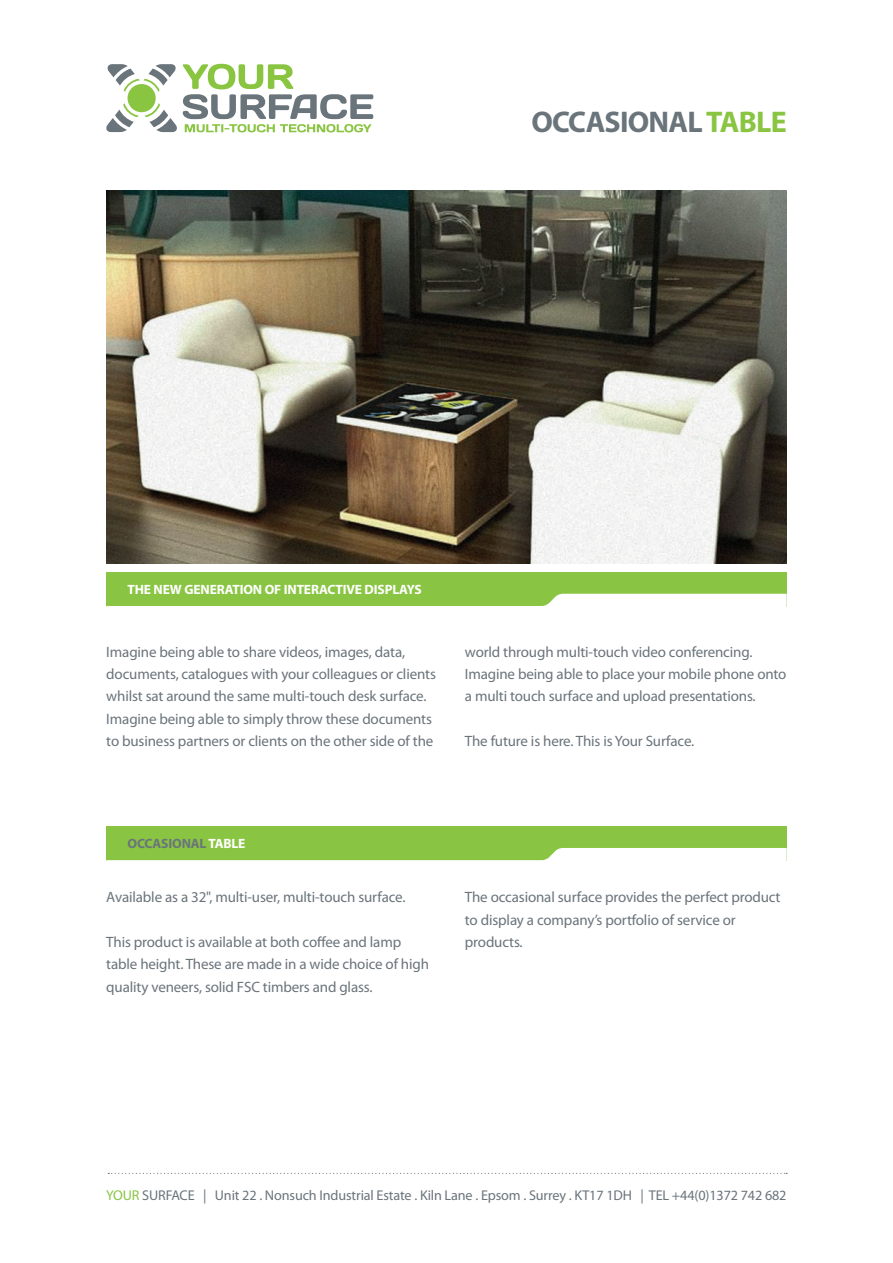
<style>
.page{position:relative;width:893px;height:1263px;background:#fff}
.page>*{position:absolute;margin:0;border:0;box-sizing:border-box;transform-origin:0 0}
.t1{font:700 30px "Myriad Pro";letter-spacing:-.025em;color:#6a747b}
.t2{font:15px/22.4px "Myriad Pro";letter-spacing:-.01em;color:#6a747b}
.t3{font:14.1px "Myriad Pro";letter-spacing:-.01em;color:#6a747b}
.t4{font:700 13.5px "Myriad Pro";letter-spacing:-.01em;color:#fff}
.t5{font:700 13.5px "Myriad Pro";letter-spacing:-.01em;color:#6a747b}
.s1{color:#89c542}
.s2{color:#fff}
</style>
<div class="page">
<div style="left:106px;top:826px;width:681px;height:34px;background:#89c542"></div>
<svg style="left:108px;top:1173px;width:679px;height:1px"></svg>
<svg style="left:106px;top:848px;width:681px;height:13px"></svg>
<svg style="left:106px;top:64px;width:267px;height:68px"></svg>
<img style="left:106px;top:191px;width:681px;height:373px">
<div style="left:106px;top:572px;width:681px;height:34px;background:#89c542"></div>
<svg style="left:106px;top:594px;width:681px;height:13px"></svg>
<h1 class="t1" style="left:531px;top:103px;width:257px">OCCASIONAL <span class="s1">TABLE</span></h1>
<p class="t4" style="left:127px;top:581px;width:296px">THE NEW GENERATION OF INTERACTIVE DISPLAYS</p>
<p class="t2" style="left:106px;top:640px;width:331px">Imagine being able to share videos, images, data, documents, catalogues with your colleagues or clients whilst sat around the same multi-touch desk surface.<br>Imagine being able to simply throw these documents to business partners or clients on the other side of the</p>
<p class="t2" style="left:465px;top:640px;width:323px">world through multi-touch video conferencing.<br>Imagine being able to place your mobile phone onto a multi touch surface and upload presentations.</p>
<p class="t2" style="left:465px;top:730px;width:231px">The future is here. This is Your Surface.</p>
<p class="t5" style="left:127px;top:835px;width:119px">OCCASIONAL <span class="s2">TABLE</span></p>
<p class="t2" style="left:106px;top:886px;width:301px">Available as a 32", multi-user, multi-touch surface.</p>
<p class="t2" style="left:106px;top:930px;width:324px">This product is available at both coffee and lamp table height. These are made in a wide choice of high quality veneers, solid FSC timbers and glass.</p>
<p class="t2" style="left:465px;top:886px;width:317px">The occasional surface provides the perfect product to display a company’s portfolio of service or products.</p>
<p class="t3" style="left:106px;top:1187px;width:682px"><span class="s1">YOUR</span> SURFACE | Unit 22 . Nonsuch Industrial Estate . Kiln Lane . Epsom . Surrey . KT17 1DH | TEL +44(0)1372 742 682</p>
</div>
